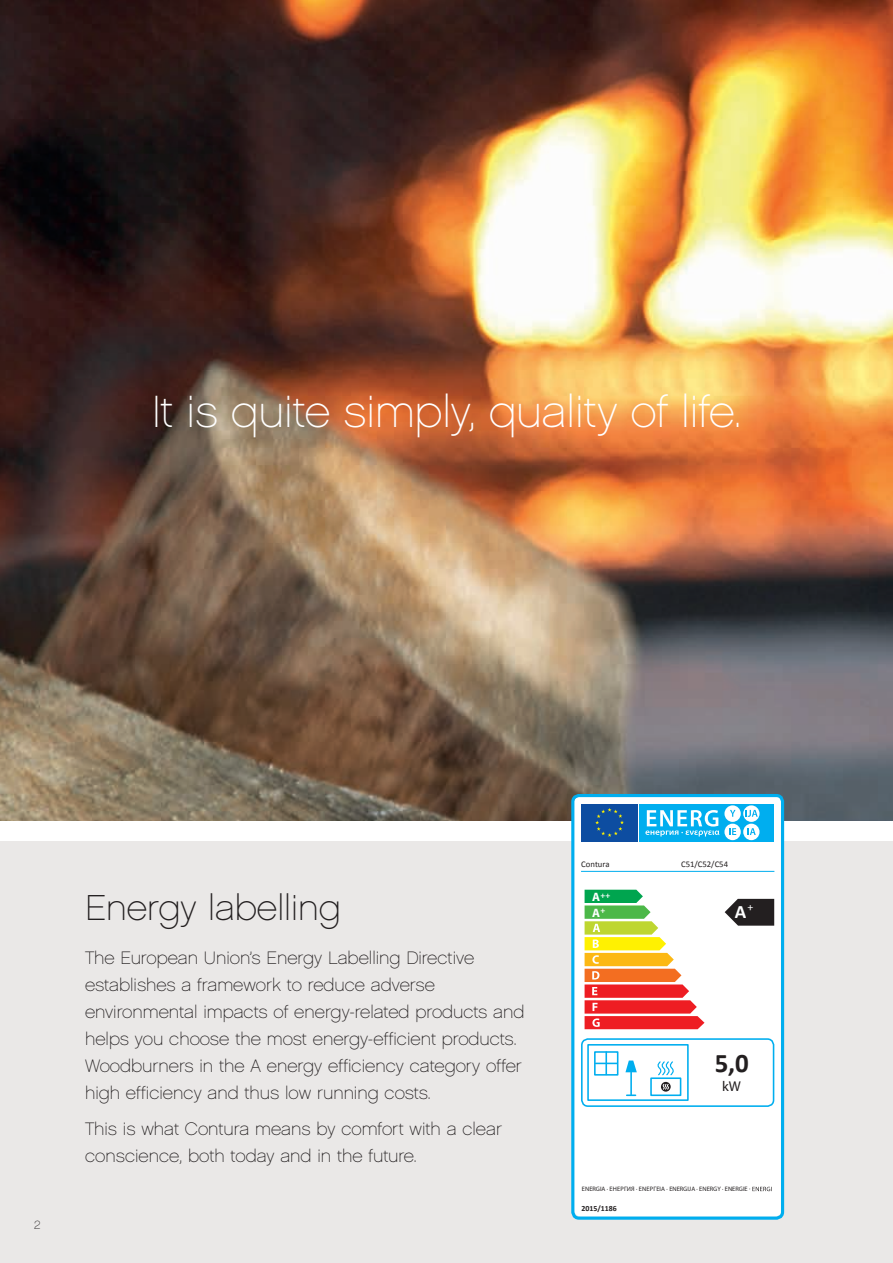
<style>
.page{position:relative;width:893px;height:1263px;background:#fff}
.page>*{position:absolute;margin:0;border:0;box-sizing:border-box;transform-origin:0 0}
.t1{font:45px "Chalet Paris Nineteen Sixty";color:#fff}
.t2{font:36px "Chalet Paris Nineteen Sixty";color:#231f20}
.t3{font:700 26.85px "Calibri";color:#231f20}
.t4{font:18px/27px "Chalet Paris Nineteen Sixty";color:#231f20}
.t5{font:700 14.25px/17.5px "Calibri";color:#fff}
.t6{font:14.25px "Myriad Pro";color:#231f20}
.t7{font:700 12.15px "Myriad Pro";color:#fff}
.t8{font:12px "Chalet Paris Nineteen Sixty";color:#231f20}
.t9{font:8.7px "Calibri";color:#231f20}
.t10{font:700 8.1px "Myriad Pro";color:#fff}
.t11{font:700 7.95px "Calibri";color:#231f20}
.t12{font:6.45px "Myriad Pro";color:#231f20}
.s1{font-size:12.15px}
.s2{font-family:"Calibri";font-size:18.9px}
</style>
<div class="page">
<div style="left:0;top:842px;width:893px;height:421px;background:#eae8e7"></div>
<img style="left:0;top:0;width:893px;height:821px">
<svg style="left:567px;top:792px;width:220px;height:428px;background:#d7e1e1"></svg>
<svg style="left:725px;top:899px;width:49px;height:27px"></svg>
<h1 class="t1" style="left:152px;top:385px;width:591px">It is quite simply, quality of life.</h1>
<p class="t8" style="left:34px;top:1218px;width:8px">2</p>
<h2 class="t2" style="left:85px;top:887px;width:257px">Energy labelling</h2>
<p class="t4" style="left:85px;top:944px;width:441px">The European Union’s Energy Labelling Directive establishes a framework to reduce adverse environmental impacts of energy-related products and helps you choose the most energy-efficient products.<br>Woodburners in the A energy efficiency category offer high efficiency and thus low running costs.</p>
<p class="t4" style="left:85px;top:1115px;width:418px">This is what Contura means by comfort with a clear conscience, both today and in the future.</p>
<p class="t9" style="left:581px;top:858px;width:30px">Contura</p>
<p class="t9" style="left:681px;top:858px;width:49px">C51/C52/C54</p>
<p class="t5" style="left:592px;top:888px;width:14px">A<sup>+<br></sup>A</p>
<p class="t10" style="left:592px;top:890px;width:19px"><span class="s1">A</span>++</p>
<p class="t7" style="left:592px;top:905px;width:15px">A<sup>+</sup></p>
<p class="t7" style="left:735px;top:905px;width:13px">A<span class="s2">A</span></p>
<p class="t10" style="left:744px;top:906px;width:11px">+<sup>+</sup></p>
<h3 class="t3" style="left:715px;top:1046px;width:36px">5,0</h3>
<p class="t6" style="left:722px;top:1078px;width:20px">kW</p>
<p class="t12" style="left:582px;top:1185px;width:167px">ENERGIA · ЕНЕРГИЯ · ΕΝΕΡΓΕΙΑ · ENERGIJA · ENERGY · ENERGIE</p>
<p class="t11" style="left:581px;top:1203px;width:37px">2015/1186</p>
</div>
